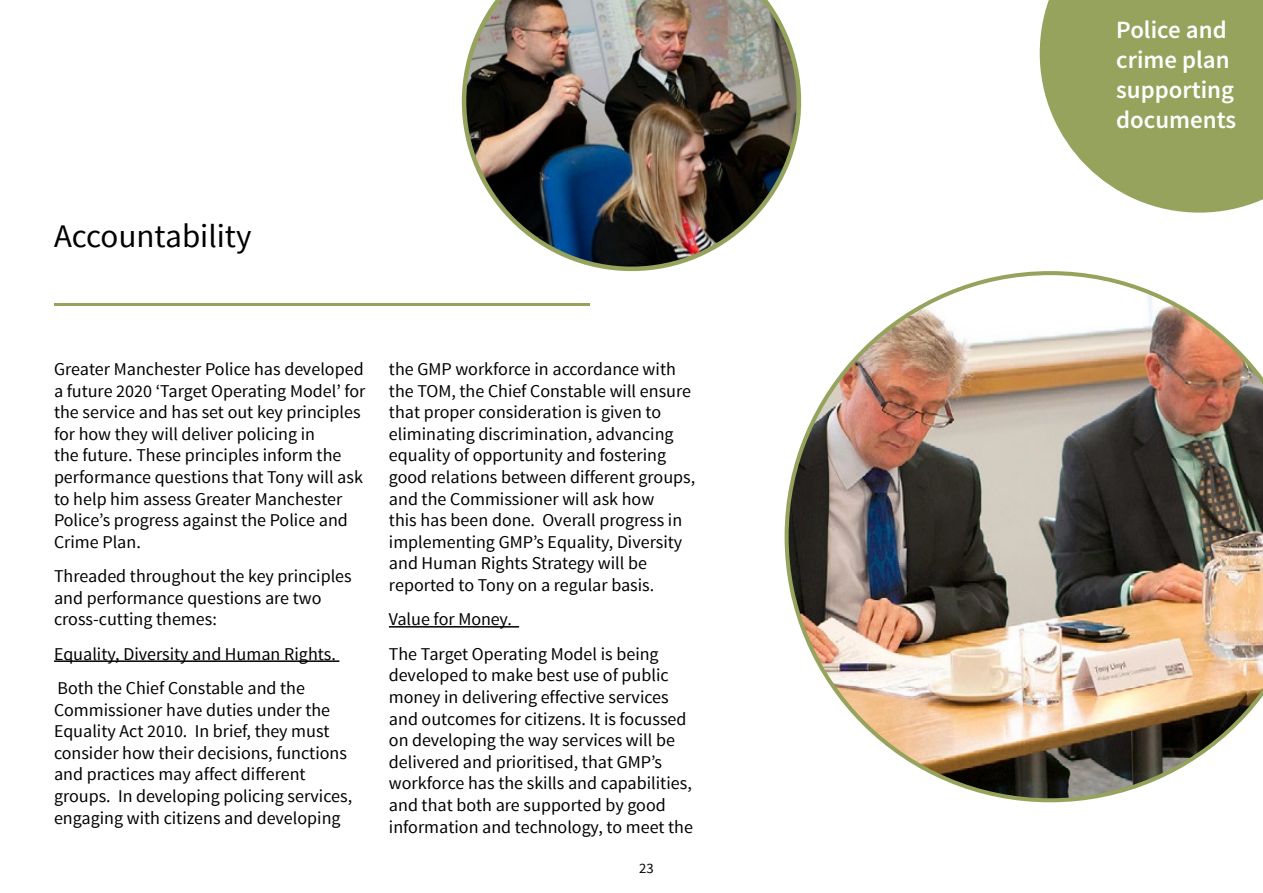
<style>
.page{position:relative;width:1263px;height:893px;background:#fff}
.page>*{position:absolute;margin:0;border:0;box-sizing:border-box;transform-origin:0 0}
.t1{font:33px "Source Sans Pro";color:#000}
.t2{font:600 24.9px/29.8px "Source Sans Pro";color:#fff}
.t3{font:18px/21.6px "Source Sans Pro";color:#000}
.t4{font:14.55px "Source Sans Pro";color:#000}
</style>
<div class="page">
<svg style="left:1040px;top:0;width:223px;height:213px;background:#a2ae70"></svg>
<hr style="left:54px;top:303px;width:536px;height:3px;background:#95a35c">
<hr style="left:54px;top:660px;width:285px;height:2px;background:#000">
<hr style="left:389px;top:626px;width:130px;height:2px;background:#000">
<img style="left:784px;top:271px;width:479px;height:531px">
<img style="left:462px;top:0;width:339px;height:271px">
<h1 class="t1" style="left:54px;top:222px;width:199px">Accountability</h1>
<p class="t3" style="left:54px;top:360px;width:313px">Greater Manchester Police has developed a future 2020 ‘Target Operating Model’ for the service and has set out key principles for how they will deliver policing in<br>the future. These principles inform the performance questions that Tony will ask to help him assess Greater Manchester Police’s progress against the Police and Crime Plan.</p>
<p class="t3" style="left:54px;top:567px;width:299px">Threaded throughout the key principles and performance questions are two cross-cutting themes:</p>
<p class="t3" style="left:54px;top:638px;width:281px;line-height:34.3px">Equality, Diversity and Human Rights.<br>Both the Chief Constable and the</p>
<p class="t3" style="left:54px;top:700px;width:300px">Commissioner have duties under the Equality Act 2010. In brief, they must consider how their decisions, functions and practices may affect different groups. In developing policing services, engaging with citizens and developing</p>
<p class="t3" style="left:389px;top:360px;width:308px">the GMP workforce in accordance with the TOM, the Chief Constable will ensure that proper consideration is given to eliminating discrimination, advancing equality of opportunity and fostering good relations between different groups, and the Commissioner will ask how<br>this has been done. Overall progress in implementing GMP’s Equality, Diversity and Human Rights Strategy will be reported to Tony on a regular basis.</p>
<p class="t3" style="left:389px;top:604px;width:271px;line-height:34.3px">Value for Money.<br>The Target Operating Model is being</p>
<p class="t3" style="left:389px;top:666px;width:305px">developed to make best use of public money in delivering effective services and outcomes for citizens. It is focussed on developing the way services will be delivered and prioritised, that GMP’s workforce has the skills and capabilities, and that both are supported by good information and technology, to meet the</p>
<p class="t4" style="left:639px;top:862px;width:16px">23</p>
<h2 class="t2" style="left:1116px;top:16px;width:122px">Police and crime plan supporting documents</h2>
</div>
